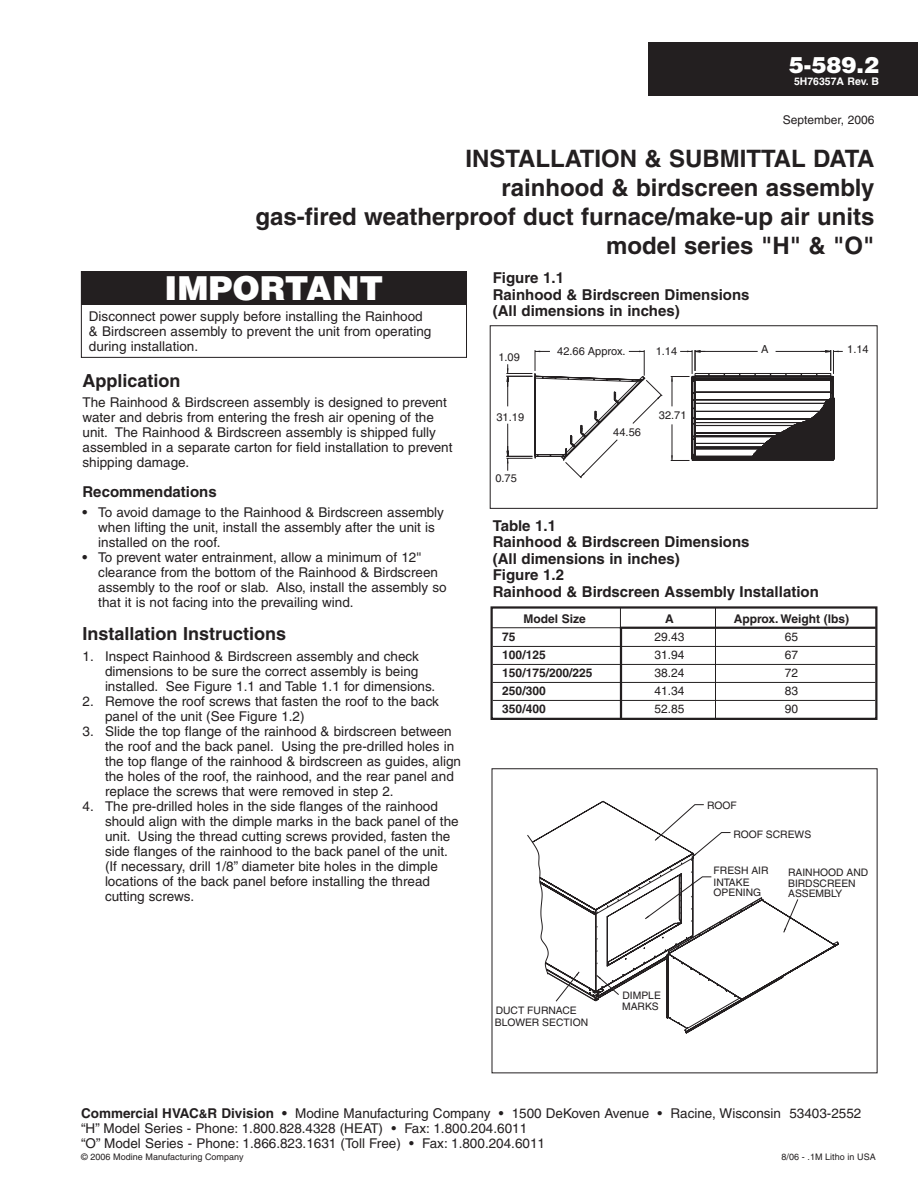
<style>
.page{position:relative;width:918px;height:1188px;background:#fff}
.page>*{position:absolute;margin:0;border:0;box-sizing:border-box;transform-origin:0 0}
.warn_imp{font:900 33px "Helvetica";color:#fff}
.t1{font:700 24px "Helvetica";color:#231f20}
.t2{font:900 22.5px "Helvetica";color:#fff}
._12_header{font:700 18px "Helvetica";color:#231f20}
.pic_table_header{font:700 15px "Helvetica";color:#231f20}
._10_header{font:700 15px "Helvetica";color:#231f20}
.body_copy{font:13.5px/15px "Helvetica";color:#231f20}
.chart_copy{font:700 12px "Helvetica";color:#231f20}
.chart_copy-2{font:12px "Helvetica";color:#231f20}
.t3{font:11.1px "Helvetica";color:#231f20}
.t4{font:700 10.5px "Helvetica";color:#fff}
.t5{font:10.35px/10.5px "Helvetica";color:#231f20}
.t6{font:9px "Helvetica";color:#231f20}
.s1{font-weight:700}
.s2{font-weight:700;font-size:12px}
</style>
<div class="page">
<div style="left:648px;top:42px;width:270px;height:54px;background:#231f20"></div>
<div style="left:81px;top:271px;width:386px;height:33px;background:#231f20"></div>
<div style="left:81px;top:271px;width:386px;height:87px;border:1px solid #231f20"></div>
<svg style="left:527px;top:801px;width:310px;height:167px"></svg>
<svg style="left:544px;top:804px;width:255px;height:230px"></svg>
<hr style="left:493px;top:646px;width:382px;height:1px;background:#231f20">
<hr style="left:493px;top:664px;width:382px;height:1px;background:#231f20">
<hr style="left:493px;top:682px;width:382px;height:1px;background:#231f20">
<hr style="left:493px;top:700px;width:382px;height:1px;background:#231f20">
<div style="left:491px;top:606px;width:387px;height:114px;border:2px solid #231f20"></div>
<hr style="left:620px;top:627px;width:2px;height:91px;background:#231f20">
<hr style="left:492px;top:627px;width:130px;height:1px;background:#231f20">
<hr style="left:620px;top:627px;width:256px;height:2px;background:#231f20">
<svg style="left:620px;top:608px;width:1px;height:19px"></svg>
<hr style="left:715px;top:608px;width:1px;height:110px;background:#231f20">
<svg style="left:506px;top:350px;width:337px;height:129px"></svg>
<div style="left:490px;top:325px;width:388px;height:184px;border:1px solid #231f20"></div>
<p class="t2" style="left:789px;top:50px;width:92px">5-589.2</p>
<p class="t4" style="left:794px;top:75px;width:85px">5H76357A Rev. B</p>
<p class="chart_copy-2" style="left:783px;top:113px;width:93px">September, 2006</p>
<p class="t1" style="left:466px;top:144px;width:410px">installation &amp; submittal data</p>
<p class="t1" style="left:501px;top:173px;width:375px">rainhood &amp; birdscreen assembly</p>
<p class="t1" style="left:256px;top:202px;width:621px">gas-fired weatherproof duct furnace/make-up air units</p>
<p class="t1" style="left:606px;top:231px;width:270px">model series "H" &amp; "O"</p>
<p class="warn_imp" style="left:165px;top:267px;width:220px">IMPORTANT</p>
<p class="body_copy" style="left:89px;top:309px;width:344px">Disconnect power supply before installing the Rainhood &amp; Birdscreen assembly to prevent the unit from operating during installation.</p>
<p class="_12_header" style="left:82px;top:369px;width:100px">Application</p>
<p class="body_copy" style="left:82px;top:395px;width:372px">The Rainhood &amp; Birdscreen assembly is designed to prevent water and debris from entering the fresh air opening of the unit. The Rainhood &amp; Birdscreen assembly is shipped fully assembled in a separate carton for field installation to prevent shipping damage.</p>
<p class="_10_header" style="left:82px;top:483px;width:136px">Recommendations</p>
<p class="body_copy" style="left:98px;top:505px;width:347px;text-indent:-16px"><span class="s1">•</span> To avoid damage to the Rainhood &amp; Birdscreen assembly when lifting the unit, install the assembly after the unit is installed on the roof.</p>
<p class="body_copy" style="left:98px;top:550px;width:350px;text-indent:-16px"><span class="s1">•</span> To prevent water entrainment, allow a minimum of 12'' clearance from the bottom of the Rainhood &amp; Birdscreen assembly to the roof or slab. Also, install the assembly so that it is not facing into the prevailing wind.</p>
<p class="_12_header" style="left:82px;top:623px;width:205px">Installation Instructions</p>
<p class="body_copy" style="left:105px;top:649px;width:332px;text-indent:-23px">1. Inspect Rainhood &amp; Birdscreen assembly and check dimensions to be sure the correct assembly is being installed. See Figure 1.1 and Table 1.1 for dimensions.</p>
<p class="body_copy" style="left:105px;top:694px;width:335px;text-indent:-23px">2. Remove the roof screws that fasten the roof to the back panel of the unit (See Figure 1.2)</p>
<p class="body_copy" style="left:105px;top:724px;width:358px;text-indent:-23px">3. Slide the top flange of the rainhood &amp; birdscreen between the roof and the back panel. Using the pre-drilled holes in the top flange of the rainhood &amp; birdscreen as guides, align the holes of the roof, the rainhood, and the rear panel and replace the screws that were removed in step 2.</p>
<p class="body_copy" style="left:105px;top:799px;width:355px;text-indent:-23px">4. The pre-drilled holes in the side flanges of the rainhood should align with the dimple marks in the back panel of the unit. Using the thread cutting screws provided, fasten the side flanges of the rainhood to the back panel of the unit. (If necessary, drill 1/8” diameter bite holes in the dimple locations of the back panel before installing the thread cutting screws.</p>
<p class="pic_table_header" style="left:493px;top:269px;width:73px">Figure 1.1</p>
<p class="pic_table_header" style="left:493px;top:285px;width:258px">Rainhood &amp; Birdscreen Dimensions</p>
<p class="pic_table_header" style="left:493px;top:302px;width:188px">(All dimensions in inches)</p>
<p class="t3" style="left:498px;top:350px;width:23px">1.09</p>
<p class="t3" style="left:496px;top:410px;width:29px">31.19</p>
<p class="t3" style="left:495px;top:472px;width:23px">0.75</p>
<p class="t3" style="left:557px;top:344px;width:70px">42.66 Approx.</p>
<p class="t3" style="left:656px;top:345px;width:23px">1.14</p>
<p class="t3" style="left:761px;top:342px;width:9px">A</p>
<p class="t3" style="left:847px;top:342px;width:23px">1.14</p>
<p class="t3" style="left:613px;top:426px;width:29px">44.56</p>
<p class="t3" style="left:659px;top:408px;width:29px">32.71</p>
<p class="pic_table_header" style="left:493px;top:516px;width:65px">Table 1.1</p>
<p class="pic_table_header" style="left:493px;top:533px;width:258px">Rainhood &amp; Birdscreen Dimensions</p>
<p class="pic_table_header" style="left:493px;top:549px;width:188px">(All dimensions in inches)</p>
<p class="pic_table_header" style="left:493px;top:566px;width:73px">Figure 1.2</p>
<p class="pic_table_header" style="left:493px;top:582px;width:328px">Rainhood &amp; Birdscreen Assembly Installation</p>
<p class="chart_copy" style="left:493px;top:611px;width:15px">M</p>
<p class="chart_copy" style="left:533px;top:611px;width:54px">odel Size</p>
<p class="chart_copy" style="left:665px;top:611px;width:21px">AA</p>
<p class="chart_copy" style="left:742px;top:611px;width:108px">pprox. Weight (lbs)</p>
<p class="chart_copy" style="left:502px;top:629px;width:15px">75</p>
<p class="chart_copy-2" style="left:654px;top:629px;width:32px">29.43</p>
<p class="chart_copy-2" style="left:785px;top:629px;width:15px">65</p>
<p class="chart_copy" style="left:502px;top:647px;width:45px">100/125</p>
<p class="chart_copy-2" style="left:654px;top:647px;width:32px">31.94</p>
<p class="chart_copy-2" style="left:785px;top:647px;width:15px">67</p>
<p class="chart_copy" style="left:502px;top:665px;width:92px">150/175/200/225</p>
<p class="chart_copy-2" style="left:654px;top:665px;width:32px">38.24</p>
<p class="chart_copy-2" style="left:785px;top:665px;width:15px">72</p>
<p class="chart_copy" style="left:502px;top:683px;width:45px">250/300</p>
<p class="chart_copy-2" style="left:654px;top:683px;width:32px">41.34</p>
<p class="chart_copy-2" style="left:785px;top:683px;width:15px">83</p>
<p class="chart_copy" style="left:502px;top:701px;width:45px">350/400</p>
<p class="chart_copy-2" style="left:654px;top:701px;width:32px">52.85</p>
<p class="chart_copy-2" style="left:785px;top:701px;width:15px">90</p>
<p class="t5" style="left:707px;top:800px;width:31px">ROOF</p>
<p class="t5" style="left:733px;top:829px;width:79px">ROOF SCREWS</p>
<p class="t5" style="left:714px;top:865px;width:57px;line-height:11.2px">FRESH AIR<br>INTAKE<br>OPENING</p>
<p class="t5" style="left:788px;top:868px;width:82px">RAINHOOD AND<br>BIRDSCREEN<br>ASSEMBLY</p>
<p class="t5" style="left:495px;top:1005px;width:95px;line-height:11.6px">DUCT FURNACE<br>BLOWER SECTION</p>
<p class="t5" style="left:622px;top:990px;width:40px">DIMPLE<br>MARKS</p>
<p class="body_copy" style="left:81px;top:1105px;width:782px"><span class="s1">Commercial HVAC</span><span class="s2">&amp;</span><span class="s1">R Division •</span> Modine Manufacturing Company • 1500 DeKoven Avenue • Racine, Wisconsin 53403-2552</p>
<p class="body_copy" style="left:81px;top:1120px;width:448px">“H” Model Series - Phone: 1.800.828.4328 (HEAT) • Fax: 1.800.204.6011</p>
<p class="body_copy" style="left:81px;top:1135px;width:465px">“O” Model Series - Phone: 1.866.823.1631 (Toll Free) • Fax: 1.800.204.6011</p>
<p class="t6" style="left:81px;top:1151px;width:164px">© 2006 Modine Manufacturing Company</p>
<p class="t6" style="left:782px;top:1151px;width:96px">8/06 - .1M Litho in USA</p>
</div>
